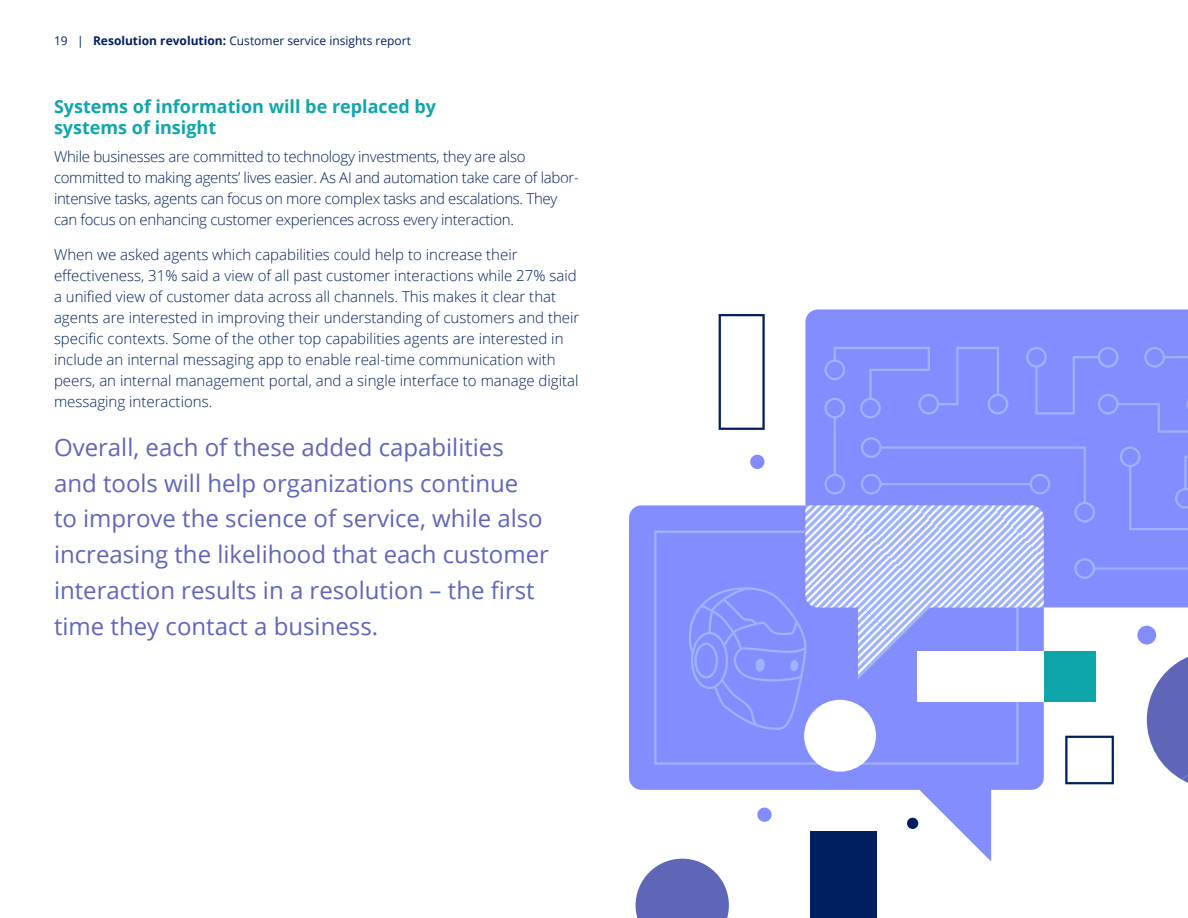
<style>
.page{position:relative;width:1188px;height:918px;background:#fff}
.page>*{position:absolute;margin:0;border:0;box-sizing:border-box;transform-origin:0 0}
.t1{font:24px/35.7px "Open Sans";color:#5e66ba}
.t2{font:700 18px/21px "Open Sans";color:#0da6ab}
.t3{font:300 15px/21px "Open Sans";color:#001f5e}
.t4{font:300 15px/21px "Open Sans";letter-spacing:-.02em;color:#001f5e}
.t5{font:12px "Open Sans";color:#001f5e}
.s1{font-weight:700}
</style>
<div class="page">
<img style="left:629px;top:309px;width:559px;height:602px">
<svg style="left:636px;top:859px;width:93px;height:59px"></svg>
<svg style="left:719px;top:314px;width:46px;height:116px"></svg>
<svg style="left:1147px;top:651px;width:41px;height:147px"></svg>
<svg style="left:686px;top:445px;width:428px;height:339px"></svg>
<div style="left:1137px;top:626px;width:19px;height:19px;background:#828cff;border-radius:50%"></div>
<div style="left:750px;top:455px;width:14px;height:14px;background:#828cff;border-radius:50%"></div>
<div style="left:757px;top:808px;width:15px;height:14px;background:#828cff;border-radius:50%"></div>
<div style="left:907px;top:818px;width:11px;height:11px;background:#001e5d;border-radius:50%"></div>
<div style="left:810px;top:832px;width:67px;height:86px;background:#001f5e"></div>
<p class="t5" style="left:54px;top:33px;width:358px">19 | <span class="s1">Resolution revolution:</span> Customer service insights report</p>
<p class="t2" style="left:54px;top:95px;width:384px">Systems of information will be replaced by systems of insight</p>
<p class="t4" style="left:54px;top:146px;width:526px">While businesses are committed to technology investments, they are also committed to making agents’ lives easier. As AI and automation take care of labor&shy;intensive tasks, agents can focus on more complex tasks and escalations. They can focus on enhancing customer experiences across every interaction.</p>
<p class="t3" style="left:54px;top:243px;width:527px">When we asked agents which capabilities could help to increase their effectiveness, 31% said a view of all past customer interactions while 27% said a unified view of customer data across all channels. This makes it clear that agents are interested in improving their understanding of customers and their specific contexts. Some of the other top capabilities agents are interested in include an internal messaging app to enable real-time communication with peers, an internal management portal, and a single interface to manage digital messaging interactions.</p>
<p class="t1" style="left:54px;top:429px;width:497px">Overall, each of these added capabilities and tools will help organizations continue<br>to improve the science of service, while also increasing the likelihood that each customer interaction results in a resolution – the first time they contact a business.</p>
</div>
